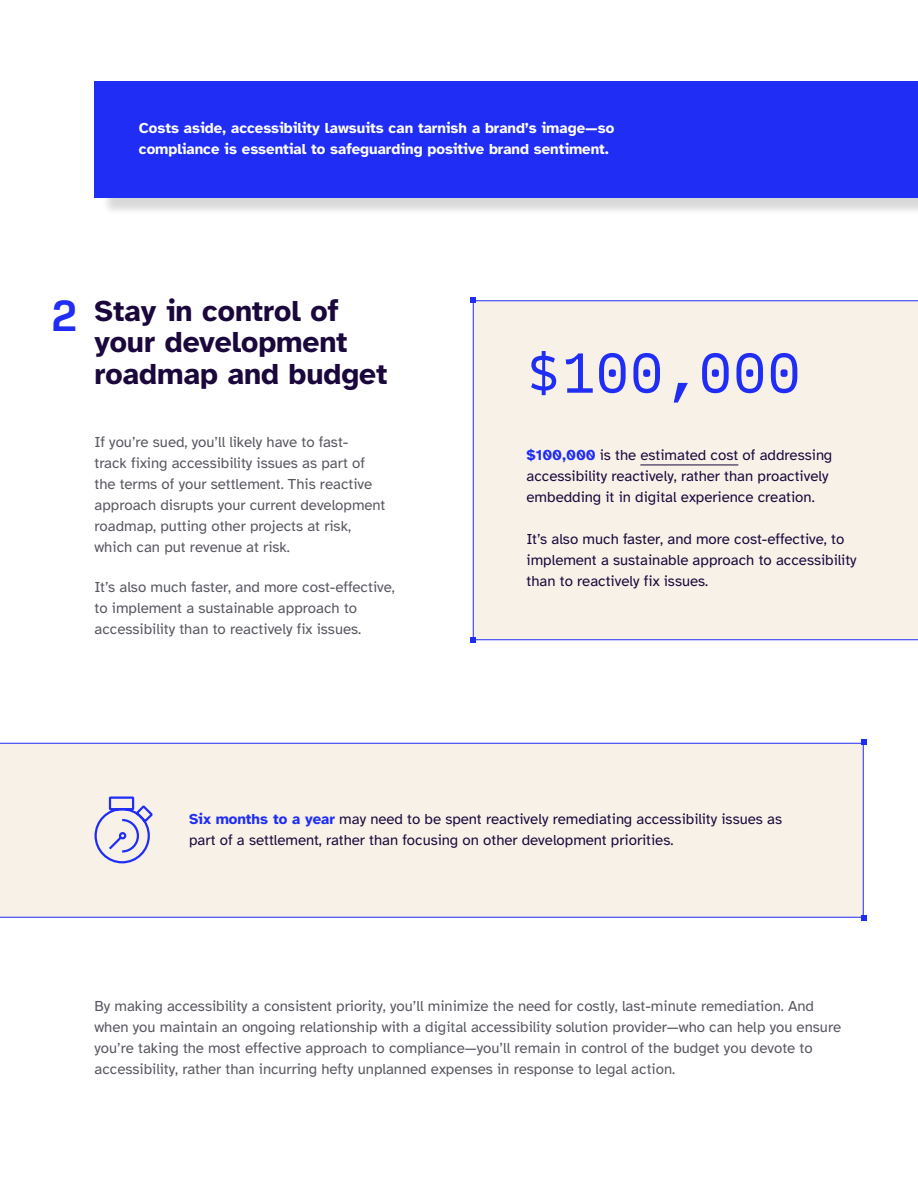
<style>
.page{position:relative;width:918px;height:1188px;background:#fff}
.page>*{position:absolute;margin:0;border:0;box-sizing:border-box;transform-origin:0 0}
.t1{font:54px "Input Mono";color:#1f2df5}
.t2{font:700 30px/31.5px "Atkinson Hyperlegible";color:#1a073c}
.t3{font:15px/21px "Atkinson Hyperlegible";color:#575760}
.t4{font:15px/21px "Atkinson Hyperlegible";color:#1a073c}
.t5{font:700 15px/21px "Atkinson Hyperlegible";color:#fff}
.s1{font-family:"Input Mono";font-weight:500;font-size:42px;color:#1f2df5}
.s2{font-weight:700;color:#1f2df5}
</style>
<div class="page">
<div style="left:0;top:743px;width:864px;height:175px;background:#f8f1e7"></div>
<svg style="left:861px;top:740px;width:6px;height:6px"></svg>
<svg style="left:861px;top:915px;width:6px;height:6px"></svg>
<div style="left:473px;top:300px;width:445px;height:340px;background:#f8f1e7"></div>
<svg style="left:470px;top:638px;width:6px;height:5px"></svg>
<svg style="left:470px;top:297px;width:6px;height:6px"></svg>
<div style="left:101px;top:83px;width:817px;height:133px;background:#000;opacity:.15"></div>
<div style="left:94px;top:81px;width:824px;height:117px;background:#1f2df5"></div>
<svg style="left:93px;top:795px;width:62px;height:70px;background:#d2cfe9"></svg>
<hr style="left:640px;top:465px;width:98px;height:1px;background:#1a073c">
<p class="t5" style="left:139px;top:117px;width:477px">Costs aside, accessibility lawsuits can tarnish a brand’s image—so compliance is essential to safeguarding positive brand sentiment.</p>
<h3 class="t2" style="left:94px;top:295px;width:295px;text-indent:-43px"><span class="s1">2</span> Stay in control of your development roadmap and budget</h3>
<p class="t3" style="left:94px;top:432px;width:292px">If you’re sued, you’ll likely have to fast-<br>track fixing accessibility issues as part of the terms of your settlement. This reactive approach disrupts your current development roadmap, putting other projects at risk, which can put revenue at risk.</p>
<p class="t3" style="left:94px;top:577px;width:302px">It’s also much faster, and more cost-effective, to implement a sustainable approach to accessibility than to reactively fix issues.</p>
<p class="t1" style="left:526px;top:324px;width:276px">$100,000</p>
<p class="t4" style="left:526px;top:445px;width:307px"><span class="s2">$100,000</span> is the estimated cost of addressing accessibility reactively, rather than proactively embedding it in digital experience creation.</p>
<p class="t4" style="left:526px;top:529px;width:332px">It’s also much faster, and more cost-effective, to implement a sustainable approach to accessibility than to reactively fix issues.</p>
<p class="t4" style="left:189px;top:809px;width:595px"><span class="s2">Six months to a year</span> may need to be spent reactively remediating accessibility issues as part of a settlement, rather than focusing on other development priorities.</p>
<p class="t3" style="left:94px;top:996px;width:748px">By making accessibility a consistent priority, you’ll minimize the need for costly, last-minute remediation. And when you maintain an ongoing relationship with a digital accessibility solution provider—who can help you ensure you’re taking the most effective approach to compliance—you’ll remain in control of the budget you devote to accessibility, rather than incurring hefty unplanned expenses in response to legal action.</p>
</div>
